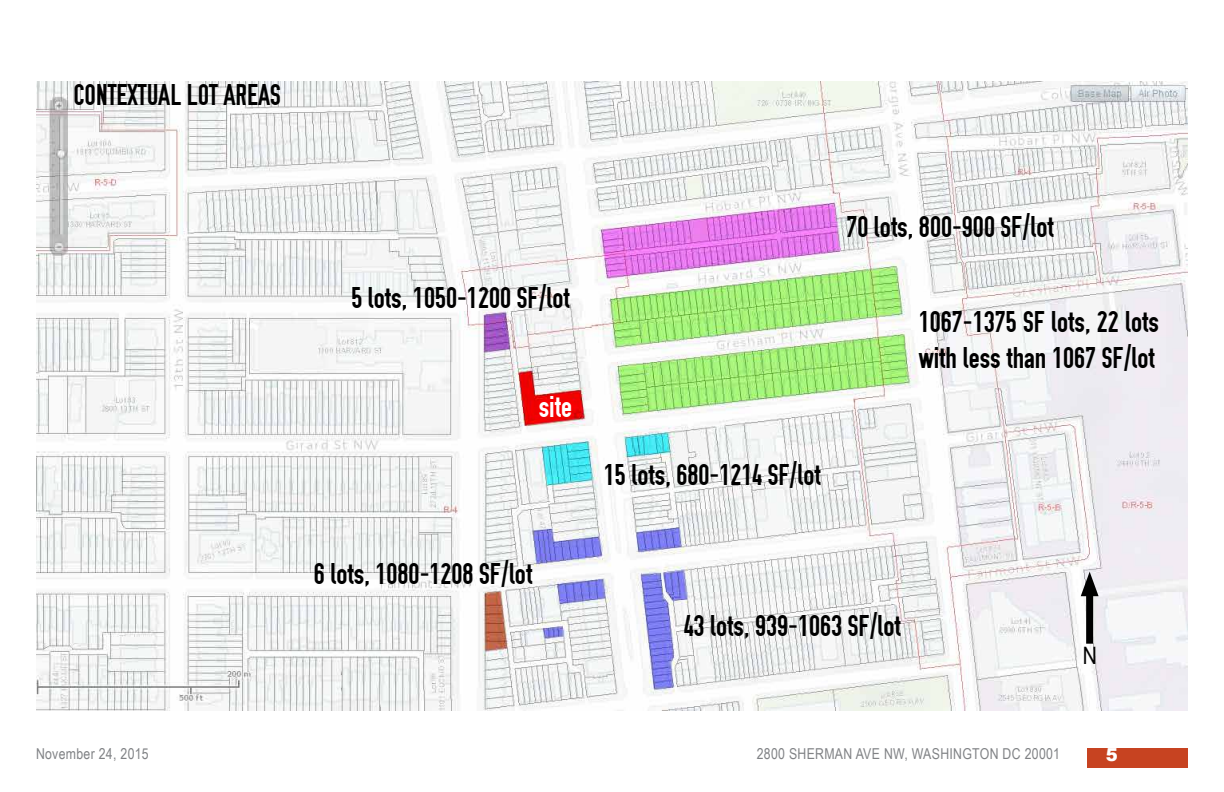
<style>
.page{position:relative;width:1224px;height:792px;background:#fff}
.page>*{position:absolute;margin:0;border:0;box-sizing:border-box;transform-origin:0 0}
.t1{font:30px/36px "OSP DIN";color:#000}
.t2{font:30px "OSP DIN";color:#fff}
.t3{font:24px "Arial Narrow";color:#000}
.t4{font:900 18px "Arial";color:#fff}
.t5{font:15px "Arial Narrow";letter-spacing:.02em;color:#808285}
</style>
<div class="page">
<div style="left:1087px;top:748px;width:101px;height:20px;background:#c74321"></div>
<img style="left:36px;top:81px;width:1151px;height:630px">
<div style="left:1086px;top:586px;width:7px;height:58px;background:#000"></div>
<svg style="left:1081px;top:572px;width:18px;height:24px"></svg>
<p class="t1" style="left:73px;top:78px;width:209px">CONTEXTUAL LOT AREAS</p>
<p class="t1" style="left:351px;top:280px;width:220px">5 lots, 1050-1200 SF/lot</p>
<p class="t2" style="left:539px;top:391px;width:35px">site</p>
<p class="t1" style="left:314px;top:556px;width:220px">6 lots, 1080-1208 SF/lot</p>
<p class="t1" style="left:846px;top:209px;width:209px">70 lots, 800-900 SF/lot</p>
<p class="t1" style="left:604px;top:457px;width:218px">15 lots, 680-1214 SF/lot</p>
<p class="t1" style="left:919px;top:304px;width:242px">1067-1375 SF lots, 22 lots with less than 1067 SF/lot</p>
<p class="t1" style="left:684px;top:608px;width:218px">43 lots, 939-1063 SF/lot</p>
<p class="t3" style="left:1083px;top:638px;width:16px">N</p>
<p class="t5" style="left:36px;top:743px;width:114px">November 24, 2015</p>
<p class="t5" style="left:757px;top:743px;width:305px">2800 SHERMAN AVE NW, WASHINGTON DC 20001</p>
<p class="t4" style="left:1106px;top:742px;width:14px">5</p>
</div>
